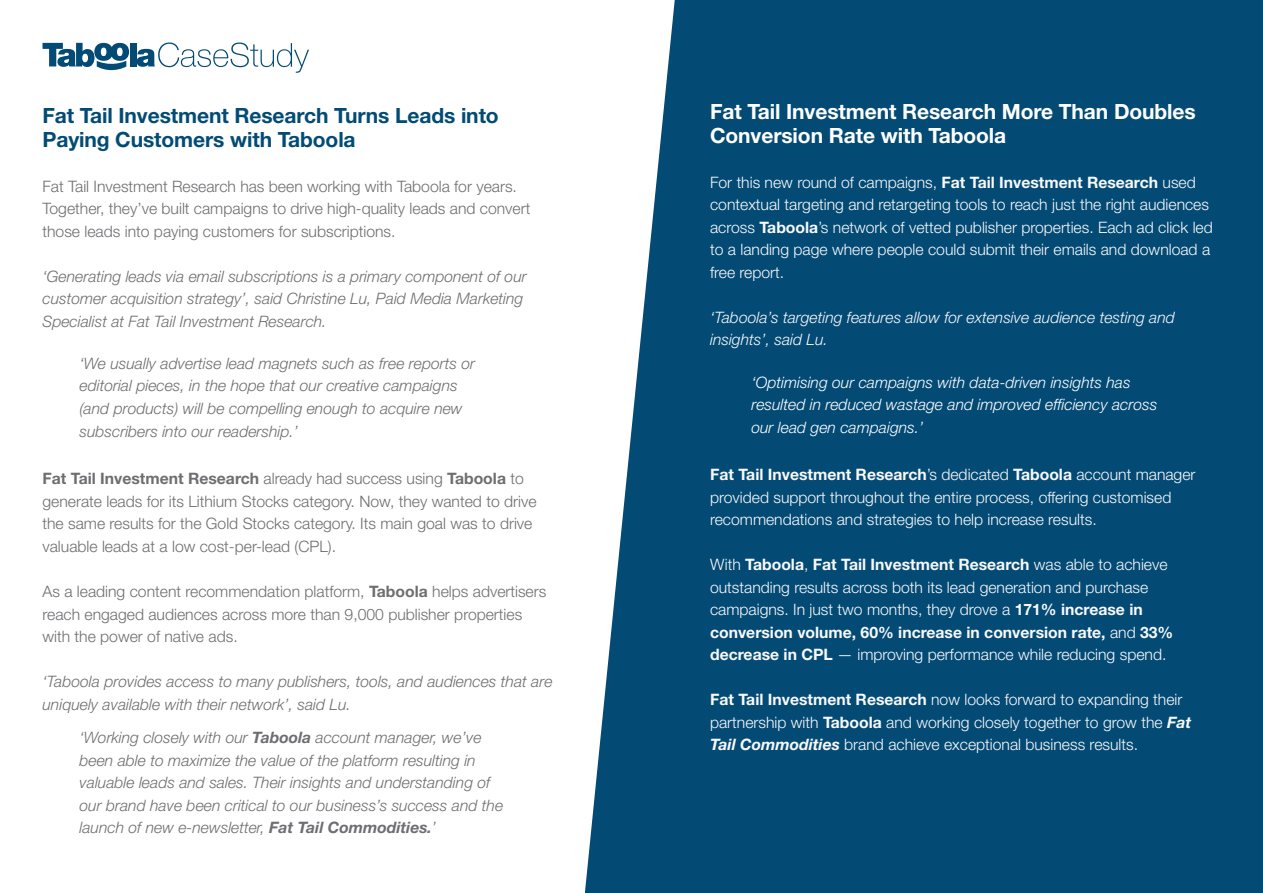
<style>
.page{position:relative;width:1263px;height:893px;background:#fff}
.page>*{position:absolute;margin:0;border:0;box-sizing:border-box;transform-origin:0 0}
.t1{font:700 21px/24px "Helvetica Neue LT Std";letter-spacing:-.005em;color:#024b75}
.t2{font:700 21px/24px "Helvetica Neue LT Std";letter-spacing:-.005em;color:#fff}
.t3{font:300 15.75px/22.5px "Helvetica Neue LT Std";color:#f9f9f9}
.t4{font:italic 300 15.75px/22.5px "Helvetica Neue LT Std";color:#6d6e71}
.t5{font:300 15.75px/22.5px "Helvetica Neue LT Std";color:#6d6e71}
.t6{font:italic 300 15.75px/22.5px "Helvetica Neue LT Std";color:#fff}
.t7{font:italic 300 15.75px/22.5px "Helvetica Neue LT Std";color:#f9f9f9}
.s1{font-weight:700}
.s2{font-weight:700;font-style:italic}
</style>
<div class="page">
<div style="left:585px;top:0;width:678px;height:893px;background:#034a75"></div>
<div style="left:130px;top:43px;width:6px;height:23px;background:#034a75"></div>
<svg style="left:137px;top:43px;width:172px;height:30px"></svg>
<svg style="left:43px;top:43px;width:86px;height:27px"></svg>
<h1 class="t1" style="left:43px;top:103px;width:458px">Fat Tail Investment Research Turns Leads into<br>Paying Customers with Taboola</h1>
<p class="t5" style="left:43px;top:175px;width:489px">Fat Tail Investment Research has been working with Taboola for years.<br>Together, they’ve built campaigns to drive high-quality leads and convert those leads into paying customers for subscriptions.</p>
<p class="t4" style="left:43px;top:265px;width:486px">‘Generating leads via email subscriptions is a primary component of our customer acquisition strategy’, said Christine Lu, Paid Media Marketing<br>Specialist at Fat Tail Investment Research.</p>
<p class="t4" style="left:80px;top:352px;width:397px">‘We usually advertise lead magnets such as free reports or editorial pieces, in the hope that our creative campaigns (and products) will be compelling enough to acquire new subscribers into our readership.’</p>
<p class="t5" style="left:43px;top:467px;width:495px"><span class="s1">Fat Tail Investment Research</span> already had success using <span class="s1">Taboola</span> to generate leads for its Lithium Stocks category. Now, they wanted to drive the same results for the Gold Stocks category. Its main goal was to drive valuable leads at a low cost-per-lead (CPL).</p>
<p class="t5" style="left:43px;top:580px;width:505px">As a leading content recommendation platform, <span class="s1">Taboola</span> helps advertisers reach engaged audiences across more than 9,000 publisher properties with the power of native ads.</p>
<p class="t4" style="left:43px;top:670px;width:511px">‘Taboola provides access to many publishers, tools, and audiences that are uniquely available with their network’, said Lu.</p>
<p class="t4" style="left:80px;top:726px;width:425px">‘Working closely with our <span class="s1">Taboola</span> account manager, we’ve been able to maximize the value of the platform resulting in valuable leads and sales. Their insights and understanding of our brand have been critical to our business’s success and the launch of new e-newsletter, <span class="s1">Fat Tail Commodities.</span>’</p>
<h1 class="t2" style="left:710px;top:99px;width:487px">Fat Tail Investment Research More Than Doubles<br>Conversion Rate with Taboola</h1>
<p class="t3" style="left:710px;top:171px;width:504px">For this new round of campaigns, <span class="s1">Fat Tail Investment Research</span> used contextual targeting and retargeting tools to reach just the right audiences across <span class="s1">Taboola</span>’s network of vetted publisher properties. Each ad click led to a landing page where people could submit their emails and download a free report.</p>
<p class="t7" style="left:710px;top:306px;width:466px">‘Taboola’s targeting features allow for extensive audience testing and insights’, said Lu.</p>
<p class="t6" style="left:751px;top:371px;width:407px">‘Optimising our campaigns with data-driven insights has resulted in reduced wastage and improved efficiency across our lead gen campaigns.’</p>
<p class="t3" style="left:710px;top:463px;width:487px"><span class="s1">Fat Tail Investment Research</span>’s dedicated <span class="s1">Taboola</span> account manager provided support throughout the entire process, offering customised recommendations and strategies to help increase results.</p>
<p class="t3" style="left:710px;top:553px;width:465px">With <span class="s1">Taboola</span>, <span class="s1">Fat Tail Investment Research</span> was able to achieve outstanding results across both its lead generation and purchase campaigns. In just two months, they drove a <span class="s1">171% increase in conversion volume, 60% increase in conversion rate,</span> and <span class="s1">33% decrease in CPL</span> — improving performance while reducing spend.</p>
<p class="t3" style="left:710px;top:688px;width:483px"><span class="s1">Fat Tail Investment Research</span> now looks forward to expanding their partnership with <span class="s1">Taboola</span> and working closely together to grow the <span class="s2">Fat<br>Tail Commodities</span> brand achieve exceptional business results.</p>
</div>
